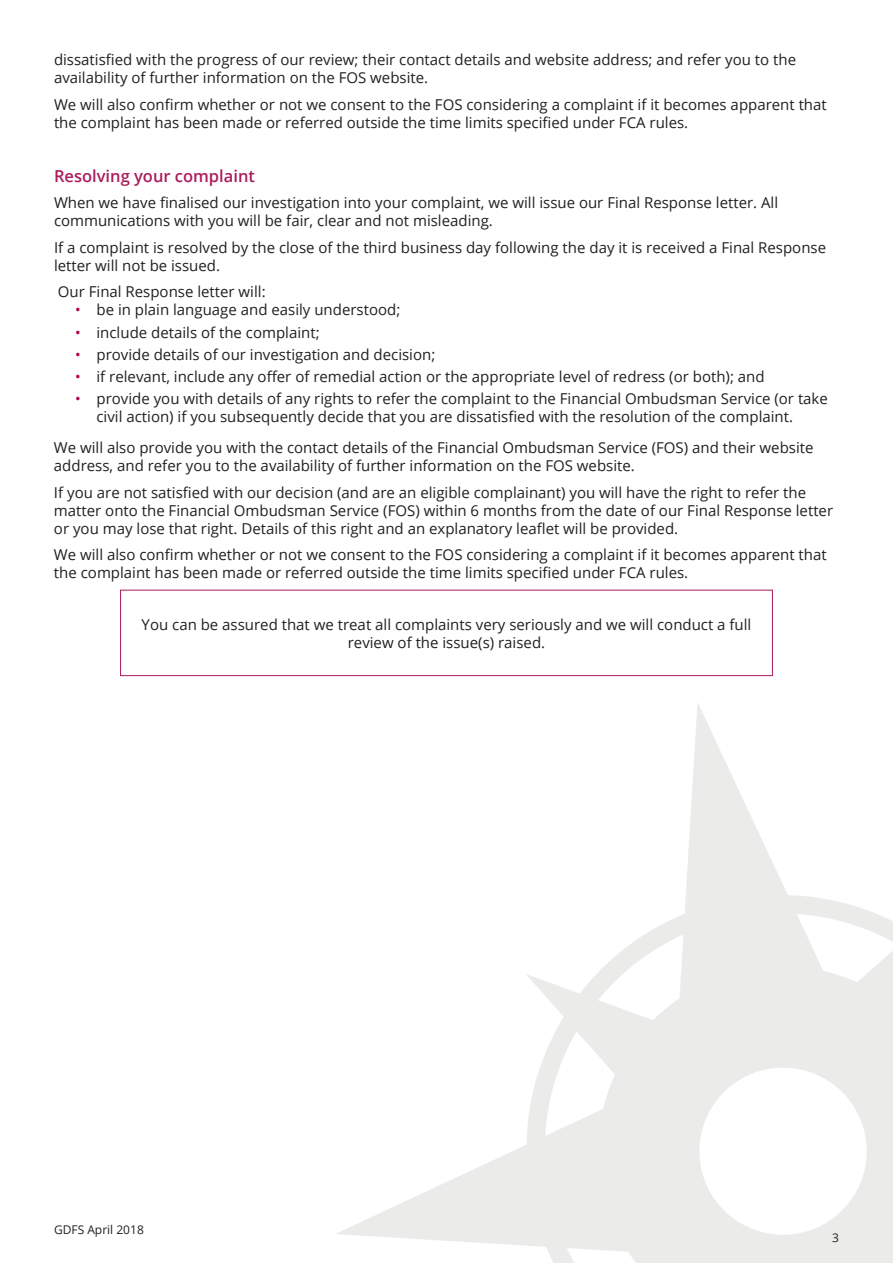
<style>
.page{position:relative;width:893px;height:1263px;background:#fff}
.page>*{position:absolute;margin:0;border:0;box-sizing:border-box;transform-origin:0 0}
.t1{font:600 16.5px "Open Sans";color:#aa1c5d}
.t2{font:15px/18px "Open Sans";color:#231f20}
.t3{font:12px "Open Sans";color:#231f20}
.s1{color:#b60150}
</style>
<div class="page">
<div style="left:120px;top:590px;width:653px;height:86px;border:1px solid #aa1c5d"></div>
<p class="t2" style="left:54px;top:51px;width:744px">dissatisfied with the progress of our review; their contact details and website address; and refer you to the availability of further information on the FOS website.</p>
<p class="t2" style="left:54px;top:95px;width:774px">We will also confirm whether or not we consent to the FOS considering a complaint if it becomes apparent that the complaint has been made or referred outside the time limits specified under FCA rules.</p>
<p class="t1" style="left:54px;top:164px;width:202px">Resolving your complaint</p>
<p class="t2" style="left:54px;top:193px;width:726px">When we have finalised our investigation into your complaint, we will issue our Final Response letter. All communications with you will be fair, clear and not misleading.</p>
<p class="t2" style="left:54px;top:238px;width:774px">If a complaint is resolved by the close of the third business day following the day it is received a Final Response letter will not be issued.</p>
<p class="t2" style="left:58px;top:282px;width:209px">Our Final Response letter will:</p>
<p class="t2" style="left:75px;top:300px;width:327px"><span class="s1">•</span> be in plain language and easily understood;</p>
<p class="t2" style="left:75px;top:323px;width:246px"><span class="s1">•</span> include details of the complaint;</p>
<p class="t2" style="left:75px;top:345px;width:362px"><span class="s1">•</span> provide details of our investigation and decision;</p>
<p class="t2" style="left:75px;top:367px;width:691px"><span class="s1">•</span> if relevant, include any offer of remedial action or the appropriate level of redress (or both); and</p>
<p class="t2" style="left:97px;top:389px;width:733px;text-indent:-21px"><span class="s1">•</span> provide you with details of any rights to refer the complaint to the Financial Ombudsman Service (or take civil action) if you subsequently decide that you are dissatisfied with the resolution of the complaint.</p>
<p class="t2" style="left:54px;top:438px;width:761px">We will also provide you with the contact details of the Financial Ombudsman Service (FOS) and their website address, and refer you to the availability of further information on the FOS website.</p>
<p class="t2" style="left:54px;top:483px;width:781px">If you are not satisfied with our decision (and are an eligible complainant) you will have the right to refer the matter onto the Financial Ombudsman Service (FOS) within 6 months from the date of our Final Response letter or you may lose that right. Details of this right and an explanatory leaflet will be provided.</p>
<p class="t2" style="left:54px;top:545px;width:774px">We will also confirm whether or not we consent to the FOS considering a complaint if it becomes apparent that the complaint has been made or referred outside the time limits specified under FCA rules.</p>
<p class="t2" style="left:142px;top:615px;width:611px;text-align:center">You can be assured that we treat all complaints very seriously and we will conduct a full review of the issue(s) raised.</p>
<p class="t3" style="left:54px;top:1222px;width:91px">GDFS April 2018</p>
<p class="t3" style="left:832px;top:1230px;width:8px">3</p>
</div>
